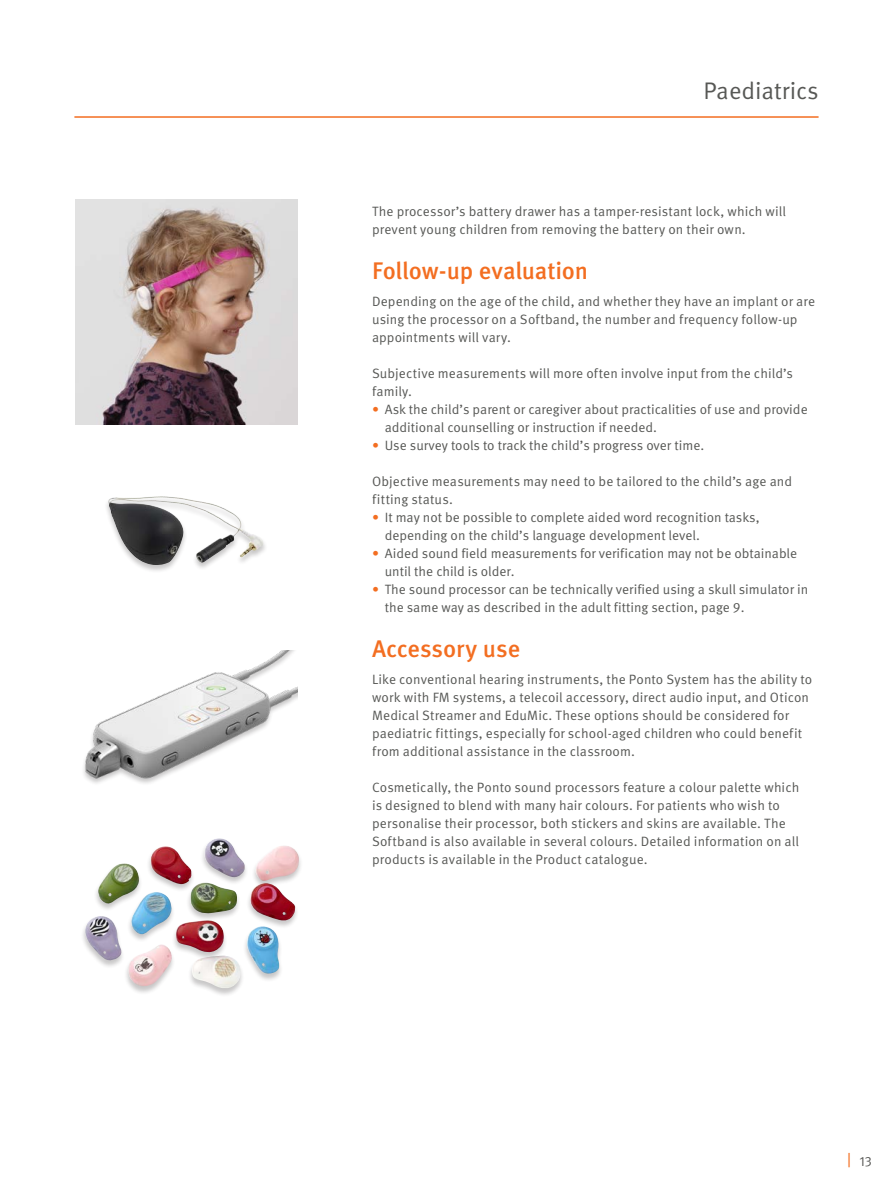
<style>
.page{position:relative;width:893px;height:1191px;background:#fff}
.page>*{position:absolute;margin:0;border:0;box-sizing:border-box;transform-origin:0 0}
.t1{font:500 24px "Meta Pro OM";letter-spacing:-.005em;color:#f36e21}
.t2{font:24px "Meta Pro OM";color:#575855}
.t3{font:13.5px/18px "Meta Pro OM";letter-spacing:.005em;color:#575855}
.s1{color:#f36e21}
</style>
<div class="page">
<div style="left:80px;top:838px;width:223px;height:159px;background:#231f20;opacity:.25"></div>
<img style="left:97px;top:838px;width:202px;height:83px">
<img style="left:75px;top:199px;width:223px;height:226px">
<div style="left:104px;top:496px;width:164px;height:78px;background:#231f20;opacity:.25"></div>
<img style="left:108px;top:496px;width:76px;height:69px">
<img style="left:83px;top:650px;width:215px;height:134px">
<hr style="left:74px;top:116px;width:745px;height:2px;background:#f36e21">
<h1 class="t2" style="left:703px;top:76px;width:117px">Paediatrics</h1>
<p class="t3" style="left:372px;top:202px;width:416px">The processor’s battery drawer has a tamper-resistant lock, which will prevent young children from removing the battery on their own.</p>
<h1 class="t1" style="left:372px;top:256px;width:218px">Follow-up evaluation</h1>
<p class="t3" style="left:372px;top:292px;width:444px">Depending on the age of the child, and whether they have an implant or are using the processor on a Softband, the number and frequency follow-up appointments will vary.</p>
<p class="t3" style="left:372px;top:364px;width:422px">Subjective measurements will more often involve input from the child’s family.</p>
<p class="t3" style="left:385px;top:400px;width:424px;text-indent:-13px"><span class="s1">•</span> Ask the child’s parent or caregiver about practicalities of use and provide additional counselling or instruction if needed.</p>
<p class="t3" style="left:372px;top:436px;width:334px"><span class="s1">•</span> Use survey tools to track the child’s progress over time.</p>
<p class="t3" style="left:372px;top:472px;width:422px">Objective measurements may need to be tailored to the child’s age and fitting status.</p>
<p class="t3" style="left:385px;top:508px;width:376px;text-indent:-13px"><span class="s1">•</span> It may not be possible to complete aided word recognition tasks, depending on the child’s language development level.</p>
<p class="t3" style="left:385px;top:544px;width:414px;text-indent:-13px"><span class="s1">•</span> Aided sound field measurements for verification may not be obtainable until the child is older.</p>
<p class="t3" style="left:385px;top:580px;width:425px;text-indent:-13px"><span class="s1">•</span> The sound processor can be technically verified using a skull simulator in the same way as described in the adult fitting section, page 9.</p>
<h1 class="t1" style="left:372px;top:634px;width:150px">Accessory use</h1>
<p class="t3" style="left:372px;top:670px;width:442px">Like conventional hearing instruments, the Ponto System has the ability to work with FM systems, a telecoil accessory, direct audio input, and Oticon Medical Streamer and EduMic. These options should be considered for paediatric fittings, especially for school-aged children who could benefit from additional assistance in the classroom.</p>
<p class="t3" style="left:372px;top:778px;width:429px">Cosmetically, the Ponto sound processors feature a colour palette which is designed to blend with many hair colours. For patients who wish to personalise their processor, both stickers and skins are available. The Softband is also available in several colours. Detailed information on all products is available in the Product catalogue.</p>
<p class="t3" style="left:860px;top:1152px;width:14px">13</p>
</div>
